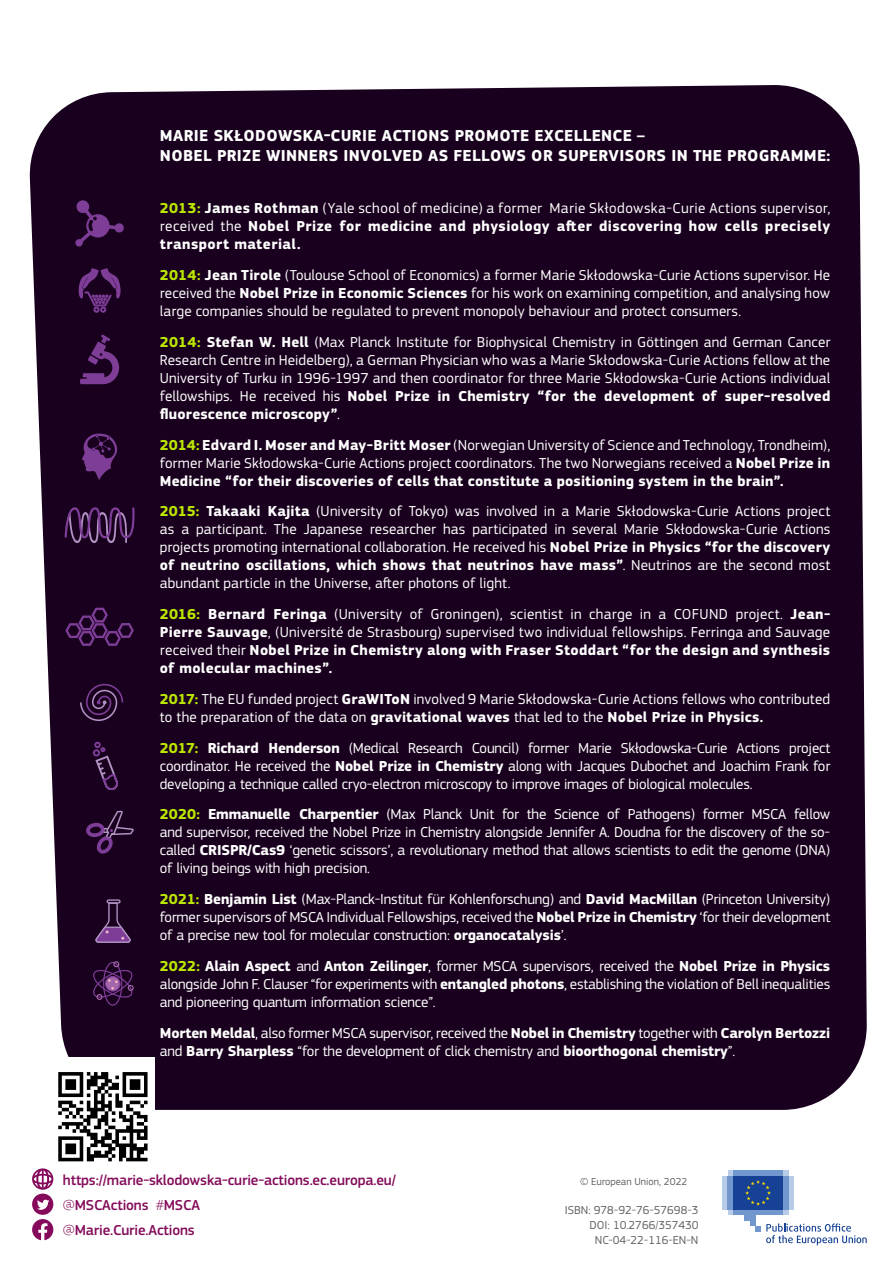
<style>
.page{position:relative;width:893px;height:1263px;background:#fff}
.page>*{position:absolute;margin:0;border:0;box-sizing:border-box;transform-origin:0 0}
.t1{font:700 16.5px/19.8px "EC Square Sans Pro";letter-spacing:.02em;color:#fff}
.Paragraph_Style_1{font:15px/18px "EC Square Sans Pro";color:#fff;text-align:justify}
.t2{font:700 15px/18px "EC Square Sans Pro";letter-spacing:.03em;color:#fff;text-align:justify}
.Paragraph_Style_1-2{font:500 15px "EC Square Sans Pro";letter-spacing:-.01em;color:#840c5a}
.t3{font:12px/15px "EC Square Sans Pro";color:#636366;text-align:right}
.t4{font:10.5px "EC Square Sans Pro";color:#636366}
.s1{color:#bae600}
.s2{font-weight:400}
.s3{font-weight:700;color:#bae600}
.s4{font-weight:700}
.s5{font-weight:300}
</style>
<div class="page">
<div style="left:29px;top:85px;width:838px;height:1025px;background:#19001e"></div>
<svg style="left:82px;top:434px;width:35px;height:46px;background:#471c55"></svg>
<svg style="left:80px;top:334px;width:40px;height:50px;background:#3e174b"></svg>
<svg style="left:65px;top:608px;width:69px;height:38px;background:#320f3d"></svg>
<svg style="left:65px;top:507px;width:70px;height:36px;background:#42204d"></svg>
<svg style="left:79px;top:268px;width:42px;height:45px;background:#3d164a"></svg>
<svg style="left:75px;top:200px;width:49px;height:46px;background:#371243"></svg>
<svg style="left:80px;top:684px;width:43px;height:37px;background:#36173f"></svg>
<svg style="left:91px;top:740px;width:28px;height:51px"></svg>
<svg style="left:86px;top:811px;width:48px;height:43px;background:#33143c"></svg>
<div style="left:728px;top:1209px;width:60px;height:6px;background:#b8cbe7"></div>
<div style="left:728px;top:1171px;width:60px;height:5px;background:#b8cbe7"></div>
<div style="left:733px;top:1171px;width:50px;height:5px;background:#7297cf"></div>
<div style="left:733px;top:1209px;width:50px;height:6px;background:#7297cf"></div>
<div style="left:783px;top:1176px;width:5px;height:33px;background:#7297cf"></div>
<div style="left:788px;top:1176px;width:6px;height:33px;background:#b8cbe7"></div>
<div style="left:728px;top:1176px;width:5px;height:33px;background:#7297cf"></div>
<div style="left:722px;top:1176px;width:6px;height:33px;background:#b8cbe7"></div>
<div style="left:744px;top:1209px;width:11px;height:11px;background:#7297cf"></div>
<div style="left:750px;top:1209px;width:5px;height:17px;background:#7297cf"></div>
<div style="left:733px;top:1176px;width:50px;height:33px;background:#164194"></div>
<svg style="left:745px;top:1180px;width:26px;height:25px"></svg>
<svg style="left:755px;top:1223px;width:112px;height:22px"></svg>
<div style="left:45px;top:1057px;width:109px;height:112px;background:#fff"></div>
<svg style="left:58px;top:1072px;width:90px;height:89px"></svg>
<svg style="left:107px;top:899px;width:14px;height:4px"></svg>
<svg style="left:95px;top:901px;width:36px;height:42px;background:#462351"></svg>
<svg style="left:92px;top:961px;width:42px;height:45px;background:#3b1744"></svg>
<svg style="left:32px;top:1168px;width:21px;height:72px"></svg>
<p class="t1" style="left:160px;top:126px;width:672px">MARIE SKŁODOWSKA-CURIE ACTIONS PROMOTE EXCELLENCE –<br>NOBEL PRIZE WINNERS INVOLVED AS FELLOWS OR SUPERVISORS IN THE PROGRAMME:</p>
<p class="t2" style="left:160px;top:200px;width:672px"><span class="s1">2013:</span> James Rothman <span class="s2">(Yale school of medicine) a former Marie Skłodowska-Curie Actions supervisor, received the</span> Nobel Prize for medicine and physiology after discovering how cells precisely transport material.</p>
<p class="Paragraph_Style_1" style="left:160px;top:266px;width:672px"><span class="s3">2014:</span> <span class="s4">Jean Tirole</span> (Toulouse School of Economics) a former Marie Skłodowska-Curie Actions supervisor. He received the <span class="s4">Nobel Prize in Economic Sciences</span> for his work on examining competition, and analysing how large companies should be regulated to prevent monopoly behaviour and protect consumers.</p>
<p class="Paragraph_Style_1" style="left:160px;top:333px;width:672px"><span class="s3">2014:</span> <span class="s4">Stefan W. Hell</span> (Max Planck Institute for Biophysical Chemistry in Göttingen and German Cancer Research Centre in Heidelberg), a German Physician who was a Marie Skłodowska-Curie Actions fellow at the University of Turku in 1996-1997 and then coordinator for three Marie Skłodowska-Curie Actions individual fellowships. He received his <span class="s4">Nobel Prize in Chemistry “for the development of super-resolved fluorescence microscopy”</span>.</p>
<p class="Paragraph_Style_1" style="left:160px;top:436px;width:672px"><span class="s3">2014:</span> <span class="s4">Edvard I. Moser and May-Britt Moser</span> (Norwegian University of Science and Technology, Trondheim), former Marie Skłodowska-Curie Actions project coordinators. The two Norwegians received a <span class="s4">Nobel Prize in Medicine “for their discoveries of cells that constitute a positioning system in the brain”.</span></p>
<p class="Paragraph_Style_1" style="left:160px;top:502px;width:672px"><span class="s3">2015:</span> <span class="s4">Takaaki Kajita</span> (University of Tokyo) was involved in a Marie Skłodowska-Curie Actions project as a participant. The Japanese researcher has participated in several Marie Skłodowska-Curie Actions projects promoting international collaboration. He received his <span class="s4">Nobel Prize in Physics “for the discovery of neutrino oscillations, which shows that neutrinos have mass”</span>. Neutrinos are the second most abundant particle in the Universe, after photons of light.</p>
<p class="Paragraph_Style_1" style="left:160px;top:605px;width:672px"><span class="s3">2016:</span> <span class="s4">Bernard Feringa</span> (University of Groningen), scientist in charge in a COFUND project. <span class="s4">Jean-Pierre Sauvage</span>, (Université de Strasbourg) supervised two individual fellowships. Ferringa and Sauvage received their <span class="s4">Nobel Prize in Chemistry along with Fraser Stoddart “for the design and synthesis of molecular machines”.</span></p>
<p class="Paragraph_Style_1" style="left:160px;top:690px;width:672px"><span class="s3">2017:</span> The EU funded project <span class="s4">GraWIToN</span> involved 9 Marie Skłodowska-Curie Actions fellows who contributed to the preparation of the data on <span class="s4">gravitational waves</span> that led to the <span class="s4">Nobel Prize in Physics.</span></p>
<p class="Paragraph_Style_1" style="left:160px;top:739px;width:672px"><span class="s3">2017:</span> <span class="s4">Richard Henderson</span> (Medical Research Council) former Marie Skłodowska-Curie Actions project coordinator. He received the <span class="s4">Nobel Prize in Chemistry</span> along with Jacques Dubochet and Joachim Frank for developing a technique called cryo-electron microscopy to improve images of biological molecules.</p>
<p class="Paragraph_Style_1" style="left:160px;top:805px;width:672px"><span class="s3">2020:</span> <span class="s4">Emmanuelle Charpentier</span> (Max Planck Unit for the Science of Pathogens) former MSCA fellow and supervisor, received the Nobel Prize in Chemistry alongside Jennifer A. Doudna for the discovery of the so&shy;called <span class="s4">CRISPR/Cas9</span> ‘genetic scissors’, a revolutionary method that allows scientists to edit the genome (DNA) of living beings with high precision.</p>
<p class="Paragraph_Style_1" style="left:160px;top:890px;width:672px"><span class="s3">2021:</span> <span class="s4">Benjamin List</span> (Max-Planck-Institut für Kohlenforschung) and <span class="s4">David MacMillan</span> (Princeton University) former supervisors of MSCA Individual Fellowships, received the <span class="s4">Nobel Prize in Chemistry</span> ‘for their development of a precise new tool for molecular construction: <span class="s4">organocatalysis</span>’.</p>
<p class="Paragraph_Style_1" style="left:160px;top:957px;width:672px"><span class="s3">2022:</span> <span class="s4">Alain Aspect</span> and <span class="s4">Anton Zeilinger</span>, former MSCA supervisors, received the <span class="s4">Nobel Prize in Physics </span>alongside John F. Clauser “for experiments with <span class="s4">entangled photons</span>, establishing the violation of Bell inequalities and pioneering quantum information science”.</p>
<p class="Paragraph_Style_1" style="left:160px;top:1024px;width:672px"><span class="s4">Morten Meldal</span>, also former MSCA supervisor, received the <span class="s4">Nobel in Chemistry</span> together with <span class="s4">Carolyn Bertozzi </span>and <span class="s4">Barry Sharpless</span> “for the development of click chemistry and <span class="s4">bioorthogonal chemistry</span>”.</p>
<p class="Paragraph_Style_1-2" style="left:63px;top:1171px;width:335px">https://marie-sklodowska-curie-actions.ec.europa.eu/</p>
<p class="Paragraph_Style_1-2" style="left:63px;top:1196px;width:139px"><span class="s5">@</span>MSCActions <span class="s5">#</span>MSCA</p>
<p class="Paragraph_Style_1-2" style="left:63px;top:1221px;width:133px"><span class="s5">@</span>Marie.Curie.Actions</p>
<p class="t4" style="left:580px;top:1175px;width:109px">© European Union, 2022</p>
<p class="t3" style="left:565px;top:1203px;width:135px">ISBN: 978-92-76-57698-3<br>DOI: 10.2766/357430<br>NC-04-22-116-EN-N</p>
</div>
